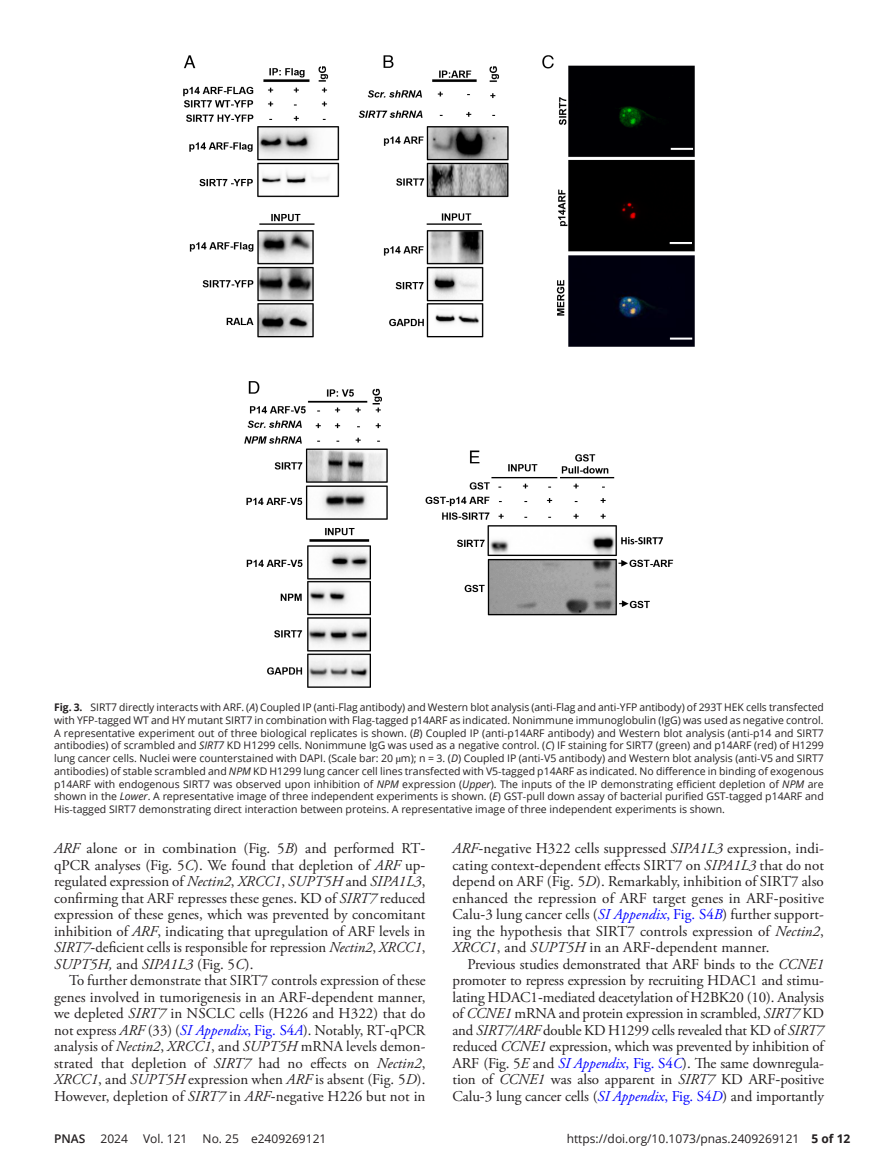
<style>
.page{position:relative;width:878px;height:1175px;background:#fff}
.page>*{position:absolute;margin:0;border:0;box-sizing:border-box;transform-origin:0 0}
.t1{font:15px/16.5px "Adobe Garamond Pro";color:#231f20;text-align:justify}
.t2{font:12px "Open Sans";color:#231f20}
.t3{font:600 12px "Open Sans";color:#231f20}
.t4{font:10.5px/12.8px "Open Sans";color:#231f20;text-align:justify}
.s1{font-weight:700}
.s2{font-style:italic}
.s3{font-family:"STIX"}
.s4{font-style:italic;color:#00f}
.s5{color:#00f}
</style>
<div class="page">
<img style="left:183px;top:55px;width:512px;height:633px">
<p class="t4" style="left:54px;top:700px;width:771px"><span class="s1">Fig. 3.</span> SIRT7 directly interacts with ARF. (<span class="s2">A</span>) Coupled IP (anti<span class="s3">-</span>Flag antibody) and Western blot analysis (anti<span class="s3">-</span>Flag and anti<span class="s3">-</span>YFP antibody) of 293T HEK cells transfected with YFP<span class="s3">-</span>tagged WT and HY mutant SIRT7 in combination with Flag<span class="s3">-</span>tagged p14ARF as indicated. Nonimmune immunoglobulin (IgG) was used as negative control.<br>A representative experiment out of three biological replicates is shown. (<span class="s2">B</span>) Coupled IP (anti<span class="s3">-</span>p14ARF antibody) and Western blot analysis (anti<span class="s3">-</span>p14 and SIRT7 antibodies) of scrambled and <span class="s2">SIRT7</span> KD H1299 cells. Nonimmune IgG was used as a negative control. (<span class="s2">C</span>) IF staining for SIRT7 (green) and p14ARF (red) of H1299 lung cancer cells. Nuclei were counterstained with DAPI. (Scale bar: 20 <span class="s3">µ</span>m); n = 3. (<span class="s2">D</span>) Coupled IP (anti<span class="s3">-</span>V5 antibody) and Western blot analysis (anti<span class="s3">-</span>V5 and SIRT7 antibodies) of stable scrambled and <span class="s2">NPM</span> KD H1299 lung cancer cell lines transfected with V5<span class="s3">-</span>tagged p14ARF as indicated. No difference in binding of exogenous p14ARF with endogenous SIRT7 was observed upon inhibition of <span class="s2">NPM</span> expression (<span class="s2">Upper</span>). The inputs of the IP demonstrating efficient depletion of <span class="s2">NPM</span> are shown in the <span class="s2">Lower</span>. A representative image of three independent experiments is shown. (<span class="s2">E</span>) GST<span class="s3">-</span>pull down assay of bacterial purified GST<span class="s3">-</span>tagged p14ARF and His<span class="s3">-</span>tagged SIRT7 demonstrating direct interaction between proteins. A representative image of three independent experiments is shown.</p>
<p class="t1" style="left:54px;top:841px;width:373px"><span class="s2">ARF</span> alone or in combination (Fig. 5<span class="s2">B</span>) and performed RT&shy;qPCR analyses (Fig. 5<span class="s2">C</span>). We found that depletion of <span class="s2">ARF</span> up&shy;regulated expression of <span class="s2">Nectin2</span>, <span class="s2">XRCC1</span>, <span class="s2">SUPT5H</span> and <span class="s2">SIPA1L3</span>, confirming that ARF represses these genes. KD of <span class="s2">SIRT7</span> reduced expression of these genes, which was prevented by concomitant inhibition of <span class="s2">ARF</span>, indicating that upregulation of ARF levels in <span class="s2">SIRT7</span><span class="s3">-</span>deficient cells is responsible for repression <span class="s2">Nectin2</span>, <span class="s2">XRCC1</span>, <span class="s2">SUPT5H,</span> and <span class="s2">SIPA1L3</span> (Fig. 5<span class="s2">C</span>).</p>
<p class="t1" style="left:54px;top:973px;width:373px;text-indent:15px">To further demonstrate that SIRT7 controls expression of these genes involved in tumorigenesis in an ARF<span class="s3">-</span>dependent manner, we depleted <span class="s2">SIRT7</span> in NSCLC cells (H226 and H322) that do not express <span class="s2">ARF</span> (33) (<span class="s4">SI Appendix</span><span class="s5">, Fig. S4</span><span class="s4">A</span>). Notably, RT<span class="s3">-</span>qPCR analysis of <span class="s2">Nectin2</span>, <span class="s2">XRCC1</span>, and <span class="s2">SUPT5H</span> mRNA levels demon&shy;strated that depletion of <span class="s2">SIRT7</span> had no effects on <span class="s2">Nectin2</span>, <span class="s2">XRCC1</span>, and <span class="s2">SUPT5H</span> expression when <span class="s2">ARF</span> is absent (Fig. 5<span class="s2">D</span>).<br>However, depletion of <span class="s2">SIRT7</span> in <span class="s2">ARF</span><span class="s3">-</span>negative H226 but not in</p>
<p class="t1" style="left:452px;top:841px;width:373px"><span class="s2">ARF</span><span class="s3">-</span>negative H322 cells suppressed <span class="s2">SIPA1L3</span> expression, indi&shy;cating context<span class="s3">-</span>dependent effects SIRT7 on <span class="s2">SIPA1L3</span> that do not depend on ARF (Fig. 5<span class="s2">D</span>). Remarkably, inhibition of SIRT7 also enhanced the repression of ARF target genes in ARF<span class="s3">-</span>positive Calu<span class="s3">-</span>3 lung cancer cells (<span class="s4">SI Appendix</span><span class="s5">, Fig. S4</span><span class="s4">B</span>) further support&shy;ing the hypothesis that SIRT7 controls expression of <span class="s2">Nectin2</span>, <span class="s2">XRCC1</span>, and <span class="s2">SUPT5H</span> in an ARF<span class="s3">-</span>dependent manner.</p>
<p class="t1" style="left:452px;top:956px;width:373px;text-indent:15px">Previous studies demonstrated that ARF binds to the <span class="s2">CCNE1 </span>promoter to repress expression by recruiting HDAC1 and stimu&shy;lating HDAC1<span class="s3">-</span>mediated deacetylation of H2BK20 (10). Analysis of <span class="s2">CCNE1</span> mRNA and protein expression in scrambled, <span class="s2">SIRT7</span> KD and <span class="s2">SIRT7/ARF</span> double KD H1299 cells revealed that KD of <span class="s2">SIRT7 </span>reduced <span class="s2">CCNE1</span> expression, which was prevented by inhibition of ARF (Fig. 5<span class="s2">E</span> and <span class="s4">SI Appendix</span><span class="s5">, Fig. S4</span><span class="s4">C</span>). The same downregula&shy;tion of <span class="s2">CCNE1</span> was also apparent in <span class="s2">SIRT7</span> KD ARF<span class="s3">-</span>positive Calu<span class="s3">-</span>3 lung cancer cells (<span class="s4">SI Appendix</span><span class="s5">, Fig. S4</span><span class="s4">D</span>) and importantly</p>
<p class="t3" style="left:54px;top:1130px;width:33px">PNAS</p>
<p class="t2" style="left:100px;top:1130px;width:29px">2024</p>
<p class="t2" style="left:143px;top:1130px;width:46px">Vol. 121</p>
<p class="t2" style="left:202px;top:1130px;width:125px">No. 25 e2409269121</p>
<p class="t2" style="left:566px;top:1130px;width:285px">https://doi.org/10.1073/pnas.2409269121 <span class="s1">5 of 12</span></p>
</div>
